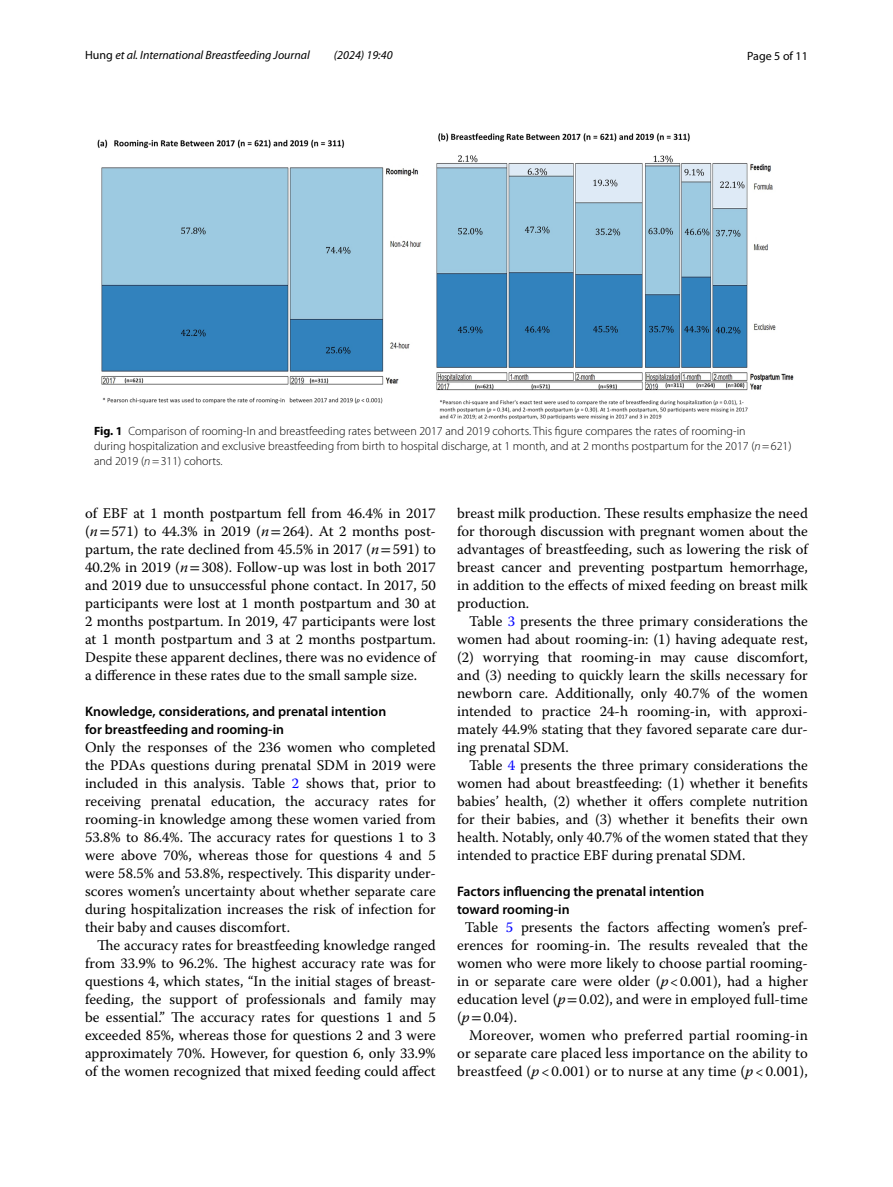
<style>
.page{position:relative;width:893px;height:1187px;background:#fff}
.page>*{position:absolute;margin:0;border:0;box-sizing:border-box;transform-origin:0 0}
.t1{font:14.7px/18px "Warnock Pro";color:#000;text-align:justify}
.t2{font:600 13.8px/18px "Myriad Pro";color:#000}
.t3{font:300 12px/15px "Myriad Pro";color:#000}
.t4{font:italic 12px "Myriad Pro";color:#000}
.t5{font:12px "Myriad Pro";color:#000}
.s1{font-style:normal}
.s2{font-weight:700}
.s3{font-style:italic}
.s4{font-family:"STIX"}
.s5{color:#00f}
</style>
<div class="page">
<img style="left:97px;top:133px;width:697px;height:286px">
<p class="t4" style="left:85px;top:48px;width:226px"><span class="s1">Hung</span> et al. International Breastfeeding Journal</p>
<p class="t4" style="left:334px;top:48px;width:60px">(2024) 19:40</p>
<p class="t5" style="left:747px;top:48px;width:62px">Page 5 of 11</p>
<p class="t3" style="left:94px;top:423px;width:699px"><span class="s2">Fig. 1</span> Comparison of rooming-In and breastfeeding rates between 2017 and 2019 cohorts. This figure compares the rates of rooming-in<br>during hospitalization and exclusive breastfeeding from birth to hospital discharge, at 1 month, and at 2 months postpartum for the 2017 (<span class="s3">n</span>=621) and 2019 (<span class="s3">n</span>=311) cohorts.</p>
<p class="t1" style="left:85px;top:503px;width:352px">of EBF at 1 month postpartum fell from 46.4% in 2017 (<span class="s3">n</span><span class="s4">=</span>571) to 44.3% in 2019 (<span class="s3">n</span><span class="s4">=</span>264). At 2 months post&shy;partum, the rate declined from 45.5% in 2017 (<span class="s3">n</span><span class="s4">=</span>591) to 40.2% in 2019 (<span class="s3">n</span><span class="s4">=</span>308). Follow-up was lost in both 2017 and 2019 due to unsuccessful phone contact. In 2017, 50 participants were lost at 1 month postpartum and 30 at 2 months postpartum. In 2019, 47 participants were lost at 1 month postpartum and 3 at 2 months postpartum.<br>Despite these apparent declines, there was no evidence of a difference in these rates due to the small sample size.</p>
<p class="t2" style="left:85px;top:701px;width:303px">Knowledge, considerations, and prenatal intention for breastfeeding and rooming‑in</p>
<p class="t1" style="left:85px;top:737px;width:352px">Only the responses of the 236 women who completed the PDAs questions during prenatal SDM in 2019 were included in this analysis. Table <span class="s5">2</span> shows that, prior to receiving prenatal education, the accuracy rates for rooming-in knowledge among these women varied from 53.8% to 86.4%. The accuracy rates for questions 1 to 3 were above 70%, whereas those for questions 4 and 5 were 58.5% and 53.8%, respectively. This disparity under&shy;scores women’s uncertainty about whether separate care during hospitalization increases the risk of infection for their baby and causes discomfort.</p>
<p class="t1" style="left:85px;top:935px;width:352px;text-indent:12px">The accuracy rates for breastfeeding knowledge ranged from 33.9% to 96.2%. The highest accuracy rate was for questions 4, which states, “In the initial stages of breast&shy;feeding, the support of professionals and family may be essential.” The accuracy rates for questions 1 and 5 exceeded 85%, whereas those for questions 2 and 3 were approximately 70%. However, for question 6, only 33.9% of the women recognized that mixed feeding could affect</p>
<p class="t1" style="left:457px;top:503px;width:352px">breast milk production. These results emphasize the need for thorough discussion with pregnant women about the advantages of breastfeeding, such as lowering the risk of breast cancer and preventing postpartum hemorrhage, in addition to the effects of mixed feeding on breast milk production.</p>
<p class="t1" style="left:457px;top:611px;width:352px;text-indent:12px">Table <span class="s5">3</span> presents the three primary considerations the women had about rooming-in: (1) having adequate rest, (2) worrying that rooming-in may cause discomfort, and (3) needing to quickly learn the skills necessary for newborn care. Additionally, only 40.7% of the women intended to practice 24-h rooming-in, with approxi&shy;mately 44.9% stating that they favored separate care dur&shy;ing prenatal SDM.</p>
<p class="t1" style="left:457px;top:755px;width:352px;text-indent:12px">Table <span class="s5">4</span> presents the three primary considerations the women had about breastfeeding: (1) whether it benefits babies’ health, (2) whether it offers complete nutrition for their babies, and (3) whether it benefits their own health. Notably, only 40.7% of the women stated that they intended to practice EBF during prenatal SDM.</p>
<p class="t2" style="left:457px;top:881px;width:249px">Factors influencing the prenatal intention toward rooming‑in</p>
<p class="t1" style="left:457px;top:917px;width:352px;text-indent:8px">Table <span class="s5">5</span> presents the factors affecting women’s pref&shy;erences for rooming-in. The results revealed that the women who were more likely to choose partial rooming&shy;in or separate care were older (<span class="s3">p</span>&lt;0.001), had a higher education level (<span class="s3">p</span><span class="s4">=</span>0.02), and were in employed full-time (<span class="s3">p</span><span class="s4">=</span>0.04).</p>
<p class="t1" style="left:457px;top:1025px;width:352px;text-indent:12px">Moreover, women who preferred partial rooming-in or separate care placed less importance on the ability to breastfeed (<span class="s3">p</span> &lt; 0.001) or to nurse at any time (<span class="s3">p</span> &lt; 0.001),</p>
</div>
